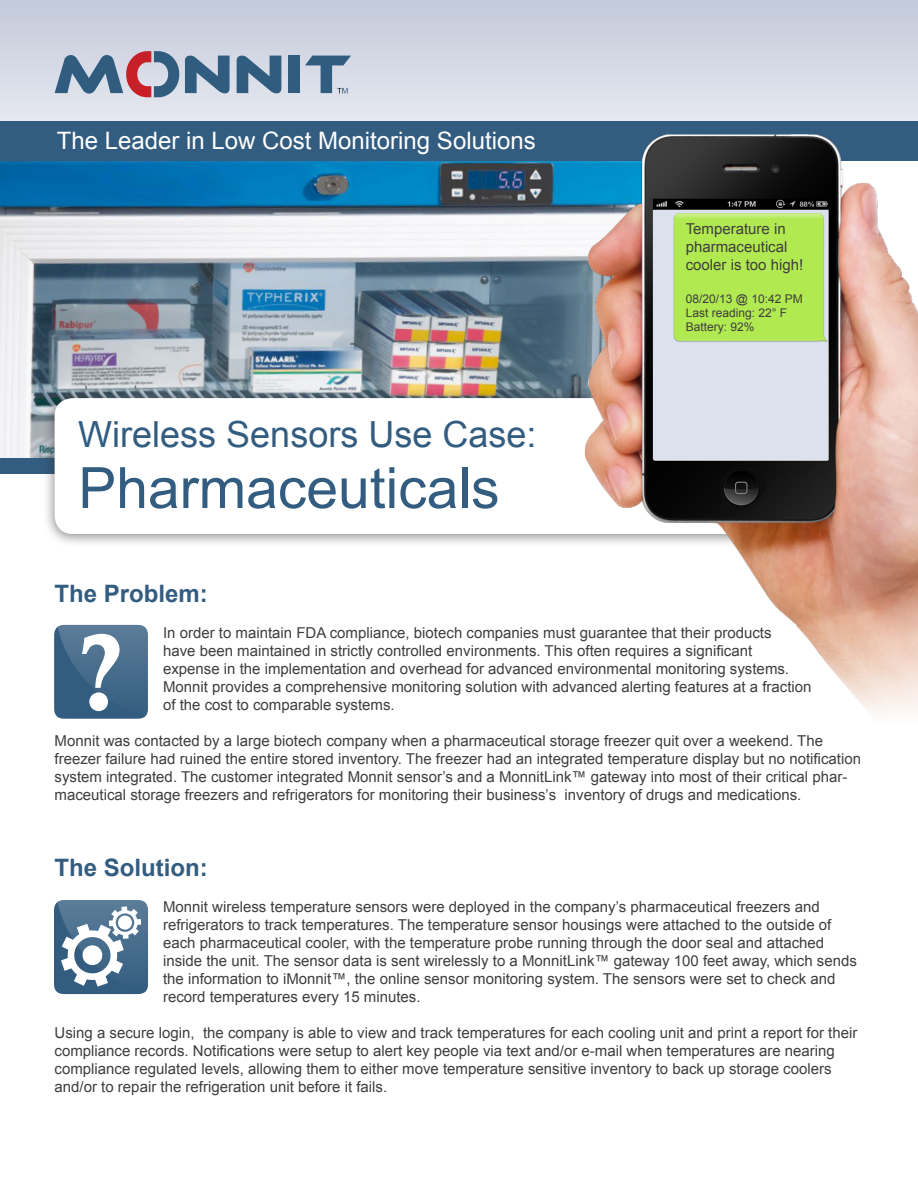
<style>
.page{position:relative;width:918px;height:1188px;background:#fff}
.page>*{position:absolute;margin:0;border:0;box-sizing:border-box;transform-origin:0 0}
.t1{font:107.55px "Calis MT Bol";color:#fff}
.t2{font:57px "Arial";color:#335d80}
.t3{font:36px "Arial";color:#335d80}
.t4{font:24px "Arial";color:#fff}
.t5{font:700 24px "Arial";color:#335d80}
.t6{font:15px/18px "Arial";color:#3e3e3f}
.t7{font:12px "Arial";color:#3e3e3f}
</style>
<div class="page">
<img style="left:0;top:161px;width:582px;height:297px">
<div style="left:0;top:459px;width:106px;height:15px;background:#335d80"></div>
<svg style="left:0;top:0;width:918px;height:121px;background:#d3d8e4"></svg>
<div style="left:0;top:121px;width:918px;height:40px;background:#335d80"></div>
<div style="left:288px;top:56px;width:12px;height:37px;background:#305c7f"></div>
<svg style="left:237px;top:56px;width:44px;height:37px;background:#64839f"></svg>
<svg style="left:305px;top:56px;width:46px;height:38px;background:#95a9bd"></svg>
<svg style="left:55px;top:46px;width:175px;height:57px;background:#9fa4b7"></svg>
<div style="left:43px;top:388px;width:833px;height:159px;background:#231f20;opacity:.55"></div>
<div style="left:55px;top:398px;width:809px;height:136px;background:#fff;border-radius:18px"></div>
<svg style="left:54px;top:625px;width:94px;height:94px;background:#456b8b"></svg>
<svg style="left:54px;top:900px;width:94px;height:94px"></svg>
<img style="left:582px;top:134px;width:336px;height:579px">
<p class="t4" style="left:57px;top:125px;width:480px">The Leader in Low Cost Monitoring Solutions</p>
<p class="t3" style="left:78px;top:410px;width:460px">Wireless Sensors Use Case:</p>
<p class="t2" style="left:78px;top:451px;width:423px">Pharmaceuticals</p>
<p class="t6" style="left:686px;top:220px;width:102px">Temperature in</p>
<p class="t6" style="left:686px;top:238px;width:103px">pharmaceutical</p>
<p class="t6" style="left:686px;top:256px;width:119px">cooler is too high!</p>
<p class="t7" style="left:686px;top:290px;width:118px">08/20/13 @ 10:42 PM</p>
<p class="t7" style="left:686px;top:305px;width:103px">Last reading: 22° F</p>
<p class="t7" style="left:686px;top:319px;width:70px">Battery: 92%</p>
<p class="t5" style="left:55px;top:577px;width:155px">The Problem:</p>
<p class="t6" style="left:163px;top:624px;width:610px">In order to maintain FDA compliance, biotech companies must guarantee that their products</p>
<p class="t6" style="left:163px;top:642px;width:591px">have been maintained in strictly controlled environments. This often requires a significant</p>
<p class="t6" style="left:163px;top:660px;width:628px">expense in the implementation and overhead for advanced environmental monitoring systems.</p>
<p class="t6" style="left:163px;top:678px;width:650px">Monnit provides a comprehensive monitoring solution with advanced alerting features at a fraction</p>
<p class="t6" style="left:163px;top:696px;width:233px">of the cost to comparable systems.</p>
<p class="t6" style="left:55px;top:732px;width:808px">Monnit was contacted by a large biotech company when a pharmaceutical storage freezer quit over a weekend. The freezer failure had ruined the entire stored inventory. The freezer had an integrated temperature display but no notification system integrated. The customer integrated Monnit sensor’s and a MonnitLink™ gateway into most of their critical phar&shy;maceutical storage freezers and refrigerators for monitoring their business’s inventory of drugs and medications.</p>
<p class="t1" style="left:80px;top:611px;width:45px">?</p>
<p class="t5" style="left:55px;top:852px;width:155px">The Solution:</p>
<p class="t6" style="left:163px;top:898px;width:658px">Monnit wireless temperature sensors were deployed in the company’s pharmaceutical freezers and</p>
<p class="t6" style="left:163px;top:916px;width:670px">refrigerators to track temperatures. The temperature sensor housings were attached to the outside of each pharmaceutical cooler, with the temperature probe running through the door seal and attached</p>
<p class="t6" style="left:163px;top:952px;width:695px">inside the unit. The sensor data is sent wirelessly to a MonnitLink™ gateway 100 feet away, which sends the information to iMonnit™, the online sensor monitoring system. The sensors were set to check and record temperatures every 15 minutes.</p>
<p class="t6" style="left:55px;top:1024px;width:804px">Using a secure login, the company is able to view and track temperatures for each cooling unit and print a report for their compliance records. Notifications were setup to alert key people via text and/or e-mail when temperatures are nearing compliance regulated levels, allowing them to either move temperature sensitive inventory to back up storage coolers and/or to repair the refrigeration unit before it fails.</p>
</div>
